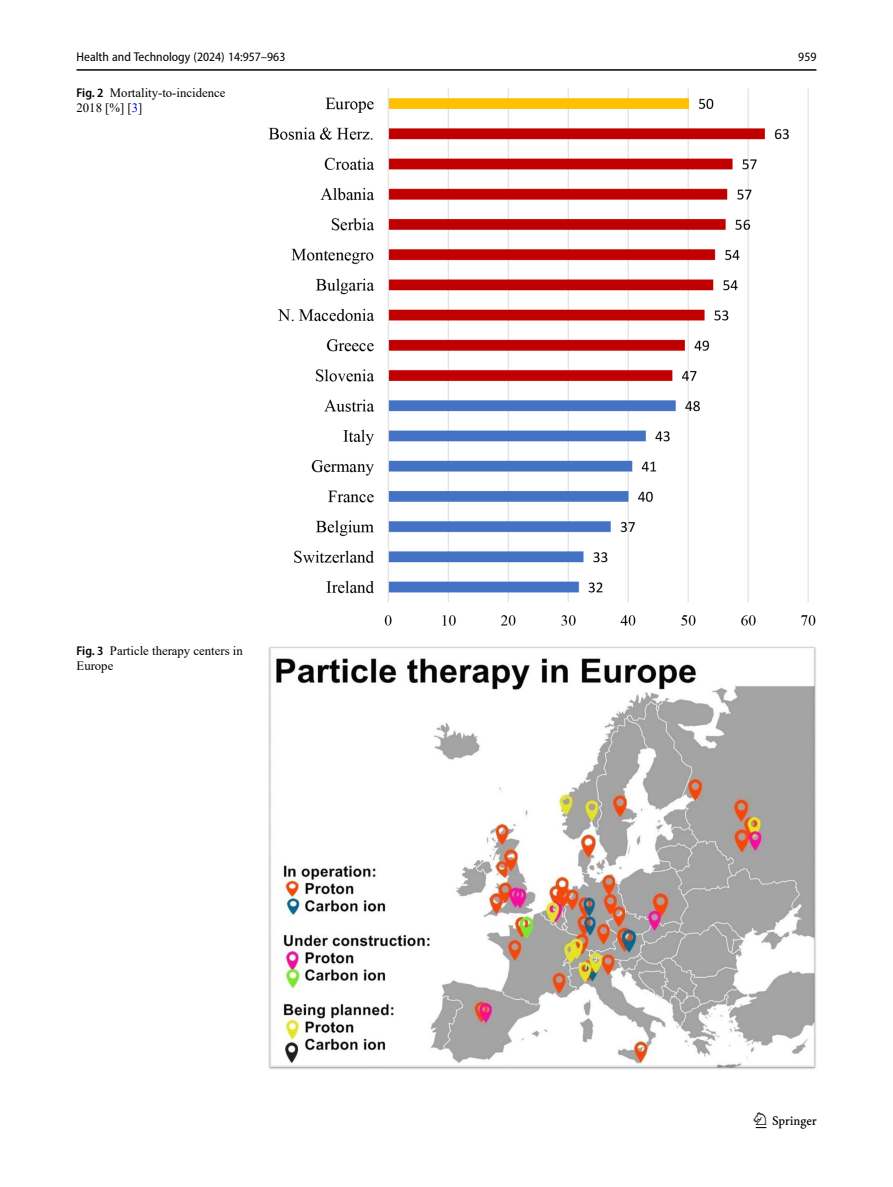
<style>
.page{position:relative;width:893px;height:1187px;background:#fff}
.page>*{position:absolute;margin:0;border:0;box-sizing:border-box;transform-origin:0 0}
.t1{font:22.5px "Springnew";color:#000}
.Figure_Caption_Side{font:12.75px/15px "Times New Roman";color:#000}
.t2{font:semi-condensed 12.75px "Myriad Pro";color:#000}
.s1{font-family:"Myriad Pro";font-weight:600;font-stretch:semi-condensed}
.s2{color:#00f}
</style>
<div class="page">
<hr style="left:77px;top:69px;width:739px;height:2px;background:#000">
<img style="left:268px;top:646px;width:548px;height:423px">
<img style="left:268px;top:88px;width:548px;height:538px">
<p class="t2" style="left:77px;top:49px;width:210px">Health and Technology (2024) 14:957–963</p>
<p class="Figure_Caption_Side" style="left:77px;top:84px;width:150px"><span class="s1">Fig. 2</span> Mortality-to-incidence<br>2018 [%] [<span class="s2">3</span>]</p>
<p class="Figure_Caption_Side" style="left:77px;top:643px;width:168px"><span class="s1">Fig. 3</span> Particle therapy centers in<br>Europe</p>
<p class="t2" style="left:798px;top:49px;width:20px">959</p>
<h1 class="t1" style="left:756px;top:1107px;width:63px">1 3</h1>
</div>
